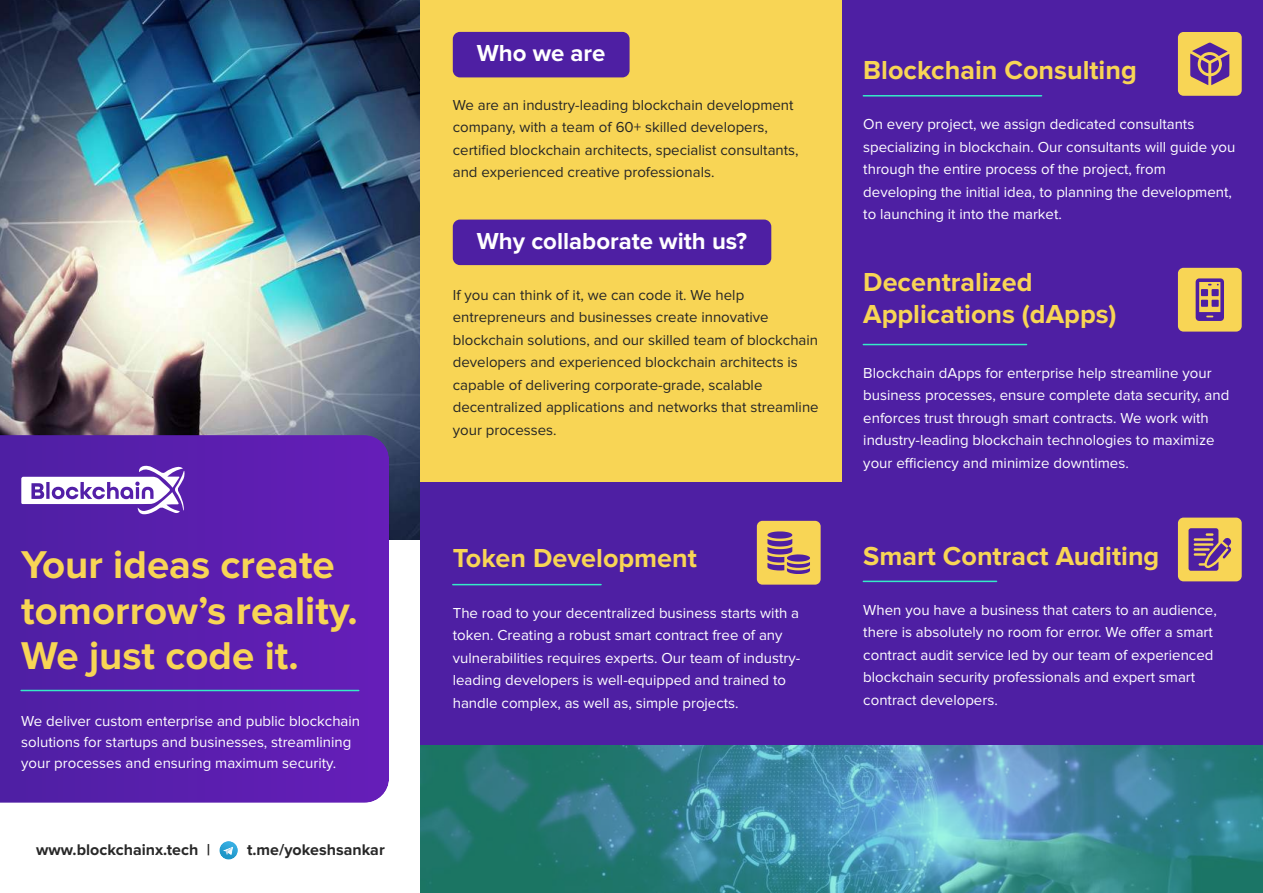
<style>
.page{position:relative;width:1263px;height:893px;background:#fff}
.page>*{position:absolute;margin:0;border:0;box-sizing:border-box;transform-origin:0 0}
.t1{font:700 40.2px/45.3px "Proxima Nova";color:#f8d555}
.t2{font:700 27px/31.5px "Proxima Nova";color:#f8d555}
.t3{font:700 24px "Proxima Nova";color:#fff}
.t4{font:700 16.05px "Proxima Nova";color:#282828}
.t5{font:15px/22.5px "Proxima Nova";color:#fff}
.t6{font:15px/22.5px "Proxima Nova";color:#262626}
</style>
<div class="page">
<img style="left:0;top:0;width:421px;height:540px">
<svg style="left:0;top:435px;width:389px;height:368px;background:#5a1fae"></svg>
<svg style="left:21px;top:465px;width:164px;height:49px"></svg>
<hr style="left:21px;top:690px;width:338px;height:1px;background:#36eac7">
<svg style="left:219px;top:841px;width:19px;height:19px"></svg>
<svg style="left:223px;top:847px;width:10px;height:8px"></svg>
<div style="left:421px;top:482px;width:421px;height:411px;background:#4e1fa3"></div>
<div style="left:842px;top:0;width:421px;height:893px;background:#4e1fa3"></div>
<div style="left:421px;top:0;width:421px;height:482px;background:#f8d555"></div>
<div style="left:453px;top:32px;width:176px;height:45px;background:#4e1fa3;border-radius:7px"></div>
<div style="left:453px;top:220px;width:318px;height:45px;background:#4e1fa3;border-radius:7px"></div>
<hr style="left:453px;top:584px;width:148px;height:1px;background:#36eac7">
<div style="left:757px;top:521px;width:64px;height:64px;background:#f8d555;border-radius:6px"></div>
<hr style="left:863px;top:95px;width:178px;height:2px;background:#36eac7">
<div style="left:1178px;top:32px;width:64px;height:64px;background:#f8d555;border-radius:6px"></div>
<svg style="left:1190px;top:43px;width:39px;height:42px"></svg>
<hr style="left:863px;top:344px;width:163px;height:1px;background:#36eac7">
<div style="left:1178px;top:268px;width:64px;height:64px;background:#f8d555;border-radius:6px"></div>
<svg style="left:1195px;top:278px;width:29px;height:43px"></svg>
<svg style="left:767px;top:531px;width:43px;height:43px"></svg>
<div style="left:1178px;top:518px;width:64px;height:63px;background:#f8d555;border-radius:6px"></div>
<svg style="left:1188px;top:528px;width:43px;height:43px"></svg>
<hr style="left:863px;top:581px;width:133px;height:1px;background:#36eac7">
<svg style="left:421px;top:746px;width:842px;height:147px;background:#3c8996"></svg>
<h1 class="t1" style="left:21px;top:544px;width:338px">Your ideas create tomorrow’s reality.<br>We just code it.</h1>
<p class="t5" style="left:21px;top:711px;width:340px;line-height:21px">We deliver custom enterprise and public blockchain solutions for startups and businesses, streamlining your processes and ensuring maximum security.</p>
<p class="t4" style="left:36px;top:843px;width:175px">www.blockchainx.tech |</p>
<p class="t4" style="left:247px;top:843px;width:139px">t.me/yokeshsankar</p>
<h3 class="t3" style="left:477px;top:43px;width:130px">Who we are</h3>
<p class="t6" style="left:453px;top:94px;width:347px">We are an industry-leading blockchain development company, with a team of 60+ skilled developers, certified blockchain architects, specialist consultants, and experienced creative professionals.</p>
<h3 class="t3" style="left:477px;top:231px;width:272px">Why collaborate with us?</h3>
<p class="t6" style="left:453px;top:284px;width:367px">If you can think of it, we can code it. We help entrepreneurs and businesses create innovative blockchain solutions, and our skilled team of blockchain developers and experienced blockchain architects is capable of delivering corporate-grade, scalable decentralized applications and networks that streamline your processes.</p>
<h2 class="t2" style="left:453px;top:544px;width:246px">Token Development</h2>
<p class="t5" style="left:453px;top:602px;width:349px">The road to your decentralized business starts with a token. Creating a robust smart contract free of any vulnerabilities requires experts. Our team of industry&shy;leading developers is well-equipped and trained to handle complex, as well as, simple projects.</p>
<h2 class="t2" style="left:863px;top:55px;width:275px">Blockchain Consulting</h2>
<p class="t5" style="left:863px;top:114px;width:374px">On every project, we assign dedicated consultants specializing in blockchain. Our consultants will guide you through the entire process of the project, from developing the initial idea, to planning the development, to launching it into the market.</p>
<h2 class="t2" style="left:863px;top:268px;width:255px">Decentralized<br>Applications (dApps)</h2>
<p class="t5" style="left:863px;top:362px;width:368px">Blockchain dApps for enterprise help streamline your business processes, ensure complete data security, and enforces trust through smart contracts. We work with industry-leading blockchain technologies to maximize your efficiency and minimize downtimes.</p>
<h2 class="t2" style="left:863px;top:541px;width:298px">Smart Contract Auditing</h2>
<p class="t5" style="left:863px;top:599px;width:355px">When you have a business that caters to an audience, there is absolutely no room for error. We offer a smart contract audit service led by our team of experienced blockchain security professionals and expert smart contract developers.</p>
</div>
